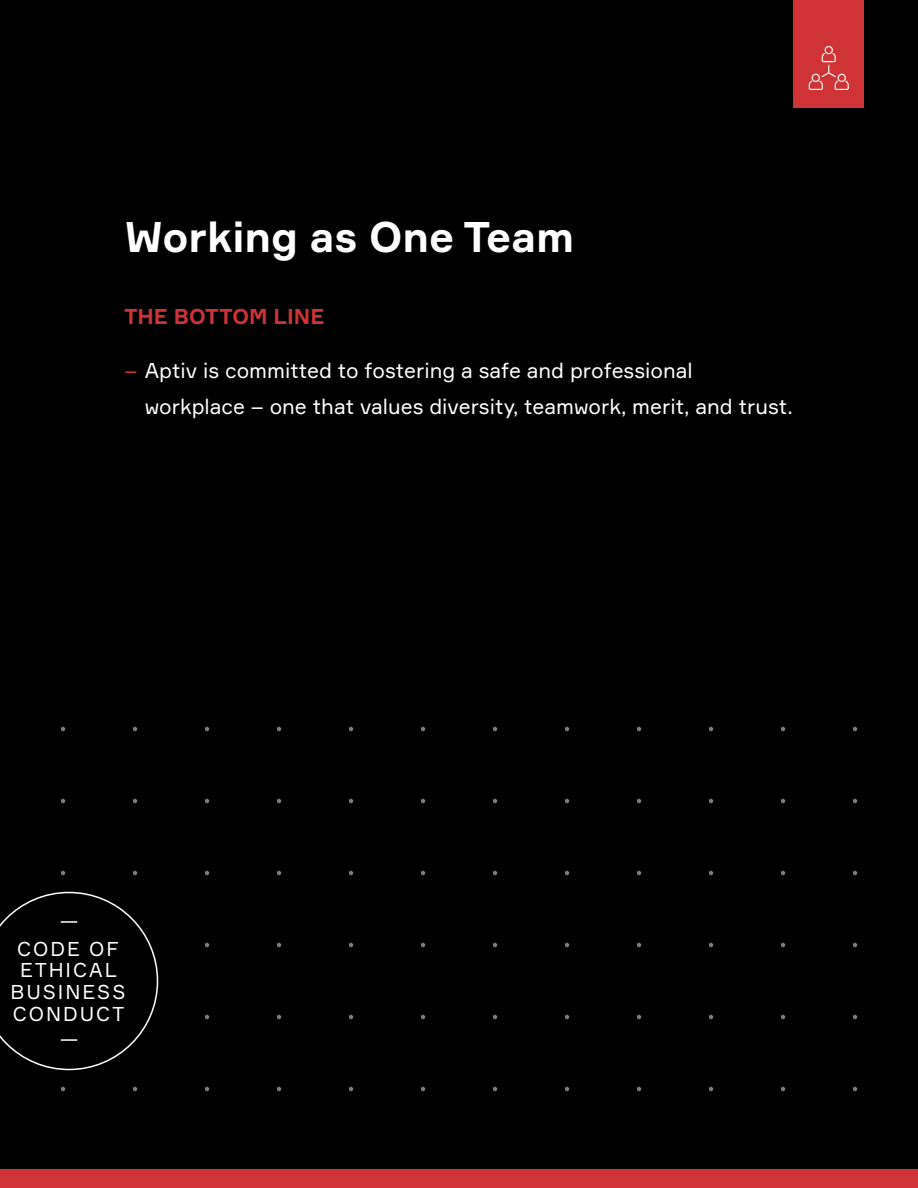
<style>
.page{position:relative;width:918px;height:1188px;background:#000}
.page>*{position:absolute;margin:0;border:0;box-sizing:border-box;transform-origin:0 0}
.t1{font:700 42px "Formular";color:#fff}
.t2{font:21px/36px "Formular";color:#fff}
.t3{font:700 21px "Formular";color:#cf3335}
.t4{font:19.65px/21.6px "Formular";letter-spacing:.1em;color:#fff;text-align:center}
.s1{color:#cf3335}
</style>
<div class="page">
<div style="left:0;top:1170px;width:918px;height:18px;background:#cf3335"></div>
<div style="left:794px;top:0;width:70px;height:108px;background:#cf3335"></div>
<svg style="left:809px;top:46px;width:40px;height:44px"></svg>
<svg style="left:781px;top:1087px;width:4px;height:4px"></svg>
<svg style="left:853px;top:1087px;width:4px;height:4px"></svg>
<svg style="left:61px;top:1087px;width:4px;height:4px"></svg>
<svg style="left:133px;top:1087px;width:4px;height:4px"></svg>
<svg style="left:205px;top:1087px;width:4px;height:4px"></svg>
<svg style="left:277px;top:1087px;width:4px;height:4px"></svg>
<svg style="left:349px;top:1087px;width:4px;height:4px"></svg>
<svg style="left:421px;top:1087px;width:4px;height:4px"></svg>
<svg style="left:493px;top:1087px;width:4px;height:4px"></svg>
<svg style="left:565px;top:1087px;width:4px;height:4px"></svg>
<svg style="left:637px;top:1087px;width:4px;height:4px"></svg>
<svg style="left:709px;top:1087px;width:4px;height:4px"></svg>
<svg style="left:781px;top:1015px;width:4px;height:4px"></svg>
<svg style="left:853px;top:1015px;width:4px;height:4px"></svg>
<svg style="left:205px;top:1015px;width:4px;height:4px"></svg>
<svg style="left:277px;top:1015px;width:4px;height:4px"></svg>
<svg style="left:349px;top:1015px;width:4px;height:4px"></svg>
<svg style="left:421px;top:1015px;width:4px;height:4px"></svg>
<svg style="left:493px;top:1015px;width:4px;height:4px"></svg>
<svg style="left:565px;top:1015px;width:4px;height:4px"></svg>
<svg style="left:637px;top:1015px;width:4px;height:4px"></svg>
<svg style="left:709px;top:1015px;width:4px;height:4px"></svg>
<svg style="left:781px;top:943px;width:4px;height:4px"></svg>
<svg style="left:853px;top:943px;width:4px;height:4px"></svg>
<svg style="left:205px;top:943px;width:4px;height:4px"></svg>
<svg style="left:277px;top:943px;width:4px;height:4px"></svg>
<svg style="left:349px;top:943px;width:4px;height:4px"></svg>
<svg style="left:421px;top:943px;width:4px;height:4px"></svg>
<svg style="left:493px;top:943px;width:4px;height:4px"></svg>
<svg style="left:565px;top:943px;width:4px;height:4px"></svg>
<svg style="left:637px;top:943px;width:4px;height:4px"></svg>
<svg style="left:709px;top:943px;width:4px;height:4px"></svg>
<svg style="left:781px;top:871px;width:4px;height:4px"></svg>
<svg style="left:853px;top:871px;width:4px;height:4px"></svg>
<svg style="left:61px;top:871px;width:4px;height:4px"></svg>
<svg style="left:133px;top:871px;width:4px;height:4px"></svg>
<svg style="left:205px;top:871px;width:4px;height:4px"></svg>
<svg style="left:277px;top:871px;width:4px;height:4px"></svg>
<svg style="left:349px;top:871px;width:4px;height:4px"></svg>
<svg style="left:421px;top:871px;width:4px;height:4px"></svg>
<svg style="left:493px;top:871px;width:4px;height:4px"></svg>
<svg style="left:565px;top:871px;width:4px;height:4px"></svg>
<svg style="left:637px;top:871px;width:4px;height:4px"></svg>
<svg style="left:709px;top:871px;width:4px;height:4px"></svg>
<svg style="left:781px;top:799px;width:4px;height:4px"></svg>
<svg style="left:853px;top:799px;width:4px;height:4px"></svg>
<svg style="left:61px;top:799px;width:4px;height:4px"></svg>
<svg style="left:133px;top:799px;width:4px;height:4px"></svg>
<svg style="left:205px;top:799px;width:4px;height:4px"></svg>
<svg style="left:277px;top:799px;width:4px;height:4px"></svg>
<svg style="left:349px;top:799px;width:4px;height:4px"></svg>
<svg style="left:421px;top:799px;width:4px;height:4px"></svg>
<svg style="left:493px;top:799px;width:4px;height:4px"></svg>
<svg style="left:565px;top:799px;width:4px;height:4px"></svg>
<svg style="left:637px;top:799px;width:4px;height:4px"></svg>
<svg style="left:709px;top:799px;width:4px;height:4px"></svg>
<svg style="left:781px;top:727px;width:4px;height:4px"></svg>
<svg style="left:853px;top:727px;width:4px;height:4px"></svg>
<svg style="left:61px;top:727px;width:4px;height:4px"></svg>
<svg style="left:133px;top:727px;width:4px;height:4px"></svg>
<svg style="left:205px;top:727px;width:4px;height:4px"></svg>
<svg style="left:277px;top:727px;width:4px;height:4px"></svg>
<svg style="left:349px;top:727px;width:4px;height:4px"></svg>
<svg style="left:421px;top:727px;width:4px;height:4px"></svg>
<svg style="left:493px;top:727px;width:4px;height:4px"></svg>
<svg style="left:565px;top:727px;width:4px;height:4px"></svg>
<svg style="left:637px;top:727px;width:4px;height:4px"></svg>
<svg style="left:709px;top:727px;width:4px;height:4px"></svg>
<svg style="left:0;top:892px;width:158px;height:178px"></svg>
<h1 class="t1" style="left:124px;top:211px;width:451px">Working as One Team</h1>
<p class="t3" style="left:124px;top:303px;width:201px">THE BOTTOM LINE</p>
<p class="t2" style="left:145px;top:352px;width:650px;text-indent:-20px"><span class="s1">–</span> Aptiv is committed to fostering a safe and professional workplace – one that values diversity, teamwork, merit, and trust.</p>
<p class="t4" style="left:11px;top:938px;width:116px">CODE OF<br>ETHICAL<br>BUSINESS<br>CONDUCT</p>
</div>
